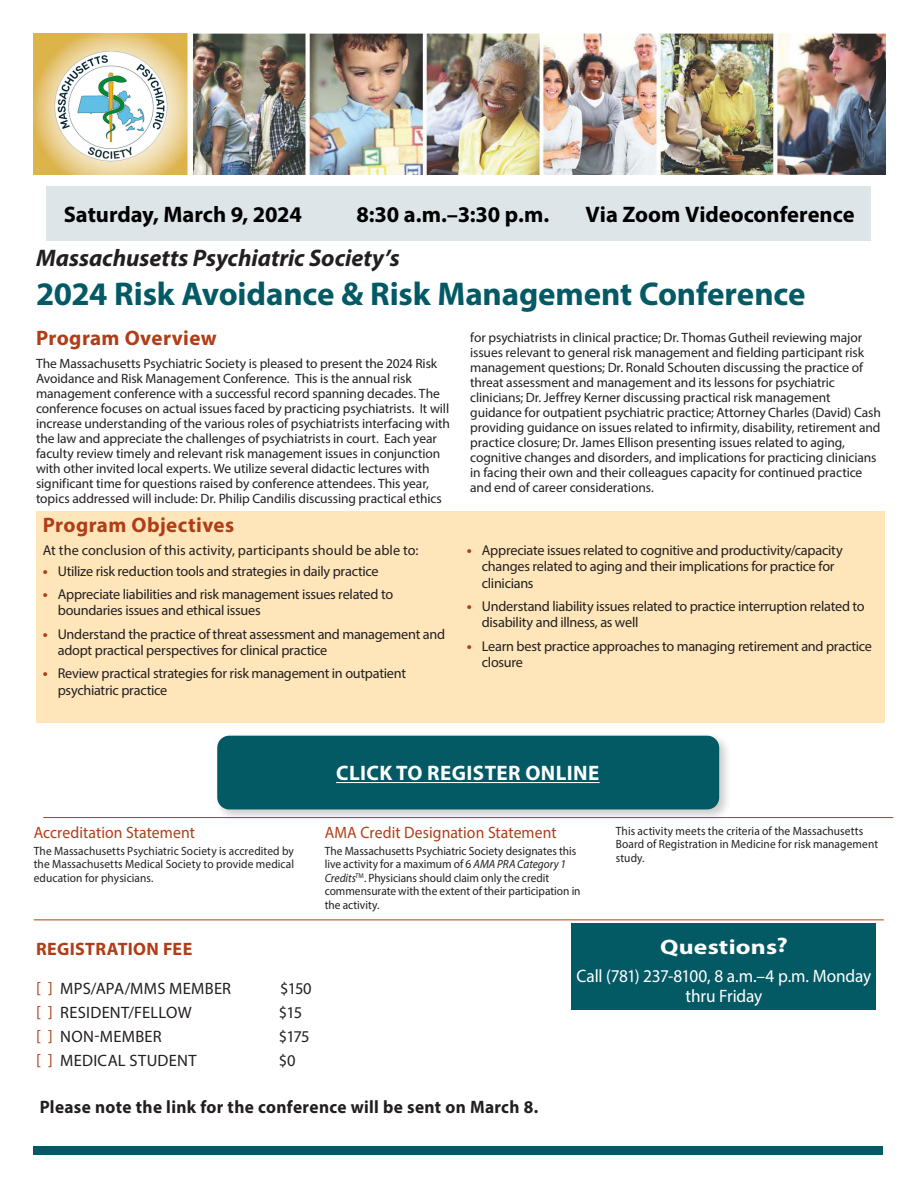
<style>
.page{position:relative;width:918px;height:1188px;background:#fff}
.page>*{position:absolute;margin:0;border:0;box-sizing:border-box;transform-origin:0 0}
.t1{font:700 33px "Myriad Pro";letter-spacing:-.005em;color:#035a64}
.t2{font:italic 700 24px "Myriad Pro";color:#231f20}
.body_text{font:700 22.5px "Myriad Pro";letter-spacing:-.005em;color:#000}
.t3{font:700 21px "Myriad Pro";letter-spacing:.02em;color:#b13d17}
.Objective_Text{font:700 21px "Myriad Pro";letter-spacing:.02em;color:#fff}
.Objective_Text-2{font:700 21px "Myriad Pro";letter-spacing:.02em;color:#fff;scale:1.22 1}
.Reg_Text{font:700 18px "Myriad Pro";letter-spacing:.02em;color:#231f20;scale:.96 1}
.Objective_Text-3{font:18px/19.5px "Myriad Pro";letter-spacing:-.01em;color:#fff;text-align:center;scale:.96 1}
.Reg_FillIn6{font:700 18px "Myriad Pro";letter-spacing:.015em;color:#b13d17}
.Reg_Text-2{font:16.5px "Myriad Pro";letter-spacing:.015em;color:#231f20}
.accreditation_text{font:16.5px "Myriad Pro";letter-spacing:.005em;color:#b13d17;scale:.95 1}
.body_text-2{font:14.25px/16.5px "Myriad Pro";letter-spacing:-.02em;color:#231f20}
.body_text-3{font:14.25px "Myriad Pro";color:#231f20}
.body_text-4{font:13.5px/15px "Myriad Pro";letter-spacing:-.005em;color:#231f20}
.accreditation_text-2{font:12px/13.5px "Myriad Pro";letter-spacing:.005em;color:#231f20;scale:.95 1}
.s1{font-weight:700;font-size:15px;color:#b13d17}
.s2{font-style:italic}
.s3{color:#b13d17}
</style>
<div class="page">
<div style="left:33px;top:1146px;width:850px;height:8px;background:#035a64"></div>
<img style="left:34px;top:34px;width:852px;height:140px">
<div style="left:46px;top:186px;width:824px;height:55px;background:#dde5e8"></div>
<div style="left:36px;top:511px;width:848px;height:211px;background:#fee6ba"></div>
<div style="left:214px;top:732px;width:518px;height:90px;background:#231f20;opacity:.23"></div>
<div style="left:217px;top:736px;width:502px;height:73px;background:#035a64;border-radius:12px"></div>
<hr style="left:336px;top:782px;width:264px;height:1px;background:#fff">
<div style="left:572px;top:923px;width:304px;height:87px;background:#035a64"></div>
<hr style="left:43px;top:817px;width:850px;height:1px;background:#b13d17">
<hr style="left:34px;top:920px;width:850px;height:1px;background:#b13d17">
<p class="body_text" style="left:64px;top:200px;width:240px">Saturday, March 9, 2024</p>
<p class="body_text" style="left:356px;top:200px;width:194px">8:30 a.m.–3:30 p.m.</p>
<p class="body_text" style="left:586px;top:200px;width:270px">Via Zoom Videoconference</p>
<h2 class="t2" style="left:36px;top:242px;width:365px">Massachusetts Psychiatric Society’s</h2>
<h1 class="t1" style="left:36px;top:273px;width:771px">2024 Risk Avoidance &amp; Risk Management Conference</h1>
<h3 class="t3" style="left:36px;top:324px;width:182px">Program Overview</h3>
<p class="body_text-4" style="left:36px;top:356px;width:415px">The Massachusetts Psychiatric Society is pleased to present the 2024 Risk Avoidance and Risk Management Conference. This is the annual risk management conference with a successful record spanning decades. The conference focuses on actual issues faced by practicing psychiatrists. It will increase understanding of the various roles of psychiatrists interfacing with the law and appreciate the challenges of psychiatrists in court. Each year faculty review timely and relevant risk management issues in conjunction with other invited local experts. We utilize several didactic lectures with significant time for questions raised by conference attendees. This year, topics addressed will include: Dr. Philip Candilis discussing practical ethics</p>
<p class="body_text-4" style="left:470px;top:330px;width:412px">for psychiatrists in clinical practice; Dr. Thomas Gutheil reviewing major issues relevant to general risk management and fielding participant risk management questions; Dr. Ronald Schouten discussing the practice of threat assessment and management and its lessons for psychiatric clinicians; Dr. Jeffrey Kerner discussing practical risk management guidance for outpatient psychiatric practice; Attorney Charles (David) Cash providing guidance on issues related to infirmity, disability, retirement and practice closure; Dr. James Ellison presenting issues related to aging, cognitive changes and disorders, and implications for practicing clinicians in facing their own and their colleagues capacity for continued practice and end of career considerations.</p>
<h3 class="t3" style="left:43px;top:511px;width:193px">Program Objectives</h3>
<p class="body_text-3" style="left:43px;top:541px;width:377px">At the conclusion of this activity, participants should be able to:</p>
<p class="body_text-2" style="left:43px;top:562px;width:338px"><span class="s1">•</span> Utilize risk reduction tools and strategies in daily practice</p>
<p class="body_text-2" style="left:58px;top:586px;width:337px;text-indent:-15px"><span class="s1">•</span> Appreciate liabilities and risk management issues related to boundaries issues and ethical issues</p>
<p class="body_text-2" style="left:58px;top:625px;width:389px;text-indent:-15px"><span class="s1">•</span> Understand the practice of threat assessment and management and adopt practical perspectives for clinical practice</p>
<p class="body_text-2" style="left:58px;top:665px;width:350px;text-indent:-15px"><span class="s1">•</span> Review practical strategies for risk management in outpatient psychiatric practice</p>
<p class="body_text-2" style="left:482px;top:541px;width:362px;text-indent:-15px"><span class="s1">•</span> Appreciate issues related to cognitive and productivity/capacity changes related to aging and their implications for practice for clinicians</p>
<p class="body_text-2" style="left:482px;top:598px;width:384px;text-indent:-15px"><span class="s1">•</span> Understand liability issues related to practice interruption related to disability and illness, as well</p>
<p class="body_text-2" style="left:482px;top:637px;width:392px;text-indent:-15px"><span class="s1">•</span> Learn best practice approaches to managing retirement and practice closure</p>
<p class="accreditation_text" style="left:34px;top:822px;width:171px">Accreditation Statement</p>
<p class="accreditation_text-2" style="left:34px;top:844px;width:276px;text-align:justify">The Massachusetts Psychiatric Society is accredited by the Massachusetts Medical Society to provide medical education for physicians.</p>
<p class="Objective_Text" style="left:336px;top:760px;width:265px">CLICK TO REGISTER ONLINE</p>
<p class="accreditation_text" style="left:325px;top:822px;width:246px">AMA Credit Designation Statement</p>
<p class="accreditation_text-2" style="left:325px;top:844px;width:271px">The Massachusetts Psychiatric Society designates this live activity for a maximum of 6 <span class="s2">AMA PRA Category 1<br>Credits</span><sup>T</sup><sup>M</sup>. Physicians should claim only the credit commensurate with the extent of their participation in the activity.</p>
<p class="accreditation_text-2" style="left:616px;top:824px;width:278px">This activity meets the criteria of the Massachusetts<br>Board of Registration in Medicine for risk management study.</p>
<p class="Reg_FillIn6" style="left:36px;top:937px;width:158px">REGISTRATION FEE</p>
<p class="Reg_Text-2" style="left:36px;top:978px;width:197px"><span class="s3">[ ]</span> MPS/APA/MMS MEMBER</p>
<p class="Reg_Text-2" style="left:280px;top:978px;width:33px">$150</p>
<p class="Reg_Text-2" style="left:36px;top:1002px;width:157px"><span class="s3">[ ]</span> RESIDENT/FELLOW</p>
<p class="Reg_Text-2" style="left:279px;top:1002px;width:25px">$15</p>
<p class="Reg_Text-2" style="left:36px;top:1026px;width:127px"><span class="s3">[ ]</span> NON-MEMBER</p>
<p class="Reg_Text-2" style="left:279px;top:1026px;width:32px">$175</p>
<p class="Reg_Text-2" style="left:36px;top:1050px;width:162px"><span class="s3">[ ]</span> MEDICAL STUDENT</p>
<p class="Reg_Text-2" style="left:279px;top:1050px;width:18px">$0</p>
<p class="Reg_Text" style="left:40px;top:1096px;width:521px">Please note the link for the conference will be sent on March 8.</p>
<p class="Objective_Text-2" style="left:660px;top:933px;width:106px">Questions?</p>
<p class="Objective_Text-3" style="left:577px;top:966px;width:308px">Call (781) 237-8100, 8 a.m.–4 p.m. Monday thru Friday</p>
</div>
